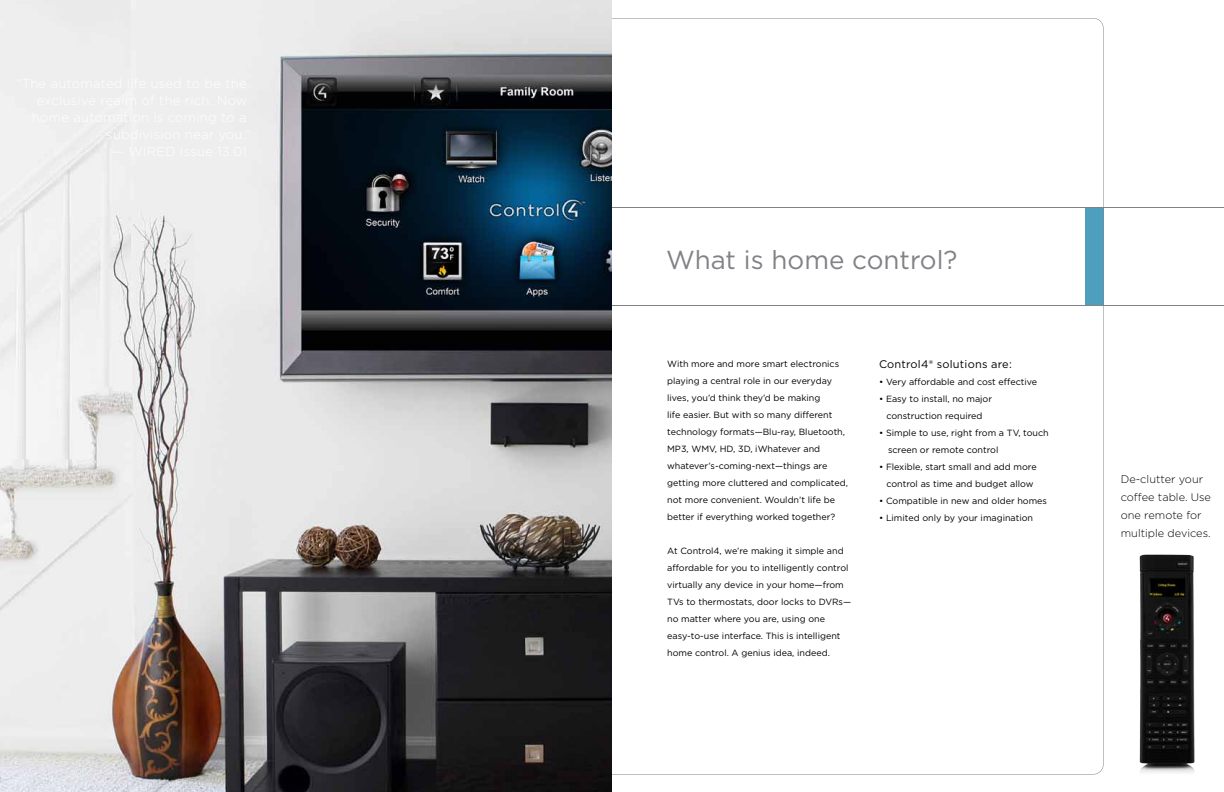
<style>
.page{position:relative;width:1224px;height:792px;background:#fff}
.page>*{position:absolute;margin:0;border:0;box-sizing:border-box;transform-origin:0 0}
.t1{font:26px "Gotham";color:#818285}
.t2{font:300 11px/18px "Gotham";color:#000}
.t3{font:11px "Gotham";letter-spacing:.02em;color:#000}
.t4{font:9px/17px "Gotham";color:#000}
</style>
<div class="page">
<hr style="left:612px;top:306px;width:612px;height:1px;background:#818285">
<hr style="left:612px;top:207px;width:612px;height:1px;background:#818285">
<svg style="left:612px;top:18px;width:492px;height:757px"></svg>
<img style="left:0;top:0;width:612px;height:792px">
<img style="left:1139px;top:554px;width:55px;height:219px">
<h1 class="t1" style="left:666px;top:243px;width:293px">What is home control?</h1>
<p class="t4" style="left:667px;top:355px;width:182px">With more and more smart electronics playing a central role in our everyday lives, you’d think they’d be making<br>life easier. But with so many different technology formats—Blu-ray, Bluetooth, MP3, WMV, HD, 3D, iWhatever and whatever’s-coming-next—things are getting more cluttered and complicated, not more convenient. Wouldn’t life be better if everything worked together?</p>
<p class="t4" style="left:667px;top:542px;width:186px">At Control4, we’re making it simple and affordable for you to intelligently control virtually any device in your home—from TVs to thermostats, door locks to DVRs— no matter where you are, using one easy-to-use interface. This is intelligent home control. A genius idea, indeed.</p>
<p class="t3" style="left:879px;top:357px;width:134px">Control4® solutions are:</p>
<p class="t4" style="left:879px;top:373px;width:160px">• Very affordable and cost effective</p>
<p class="t4" style="left:879px;top:390px;width:115px;text-align:center">• Easy to install, no major construction required</p>
<p class="t4" style="left:888px;top:424px;width:162px;text-indent:-9px">• Simple to use, right from a TV, touch screen or remote control</p>
<p class="t4" style="left:879px;top:458px;width:159px;text-align:center">• Flexible, start small and add more control as time and budget allow</p>
<p class="t4" style="left:879px;top:492px;width:170px">• Compatible in new and older homes</p>
<p class="t4" style="left:879px;top:509px;width:156px">• Limited only by your imagination</p>
<p class="t2" style="left:1121px;top:469px;width:92px">De-clutter your coffee table. Use one remote for multiple devices.</p>
</div>
